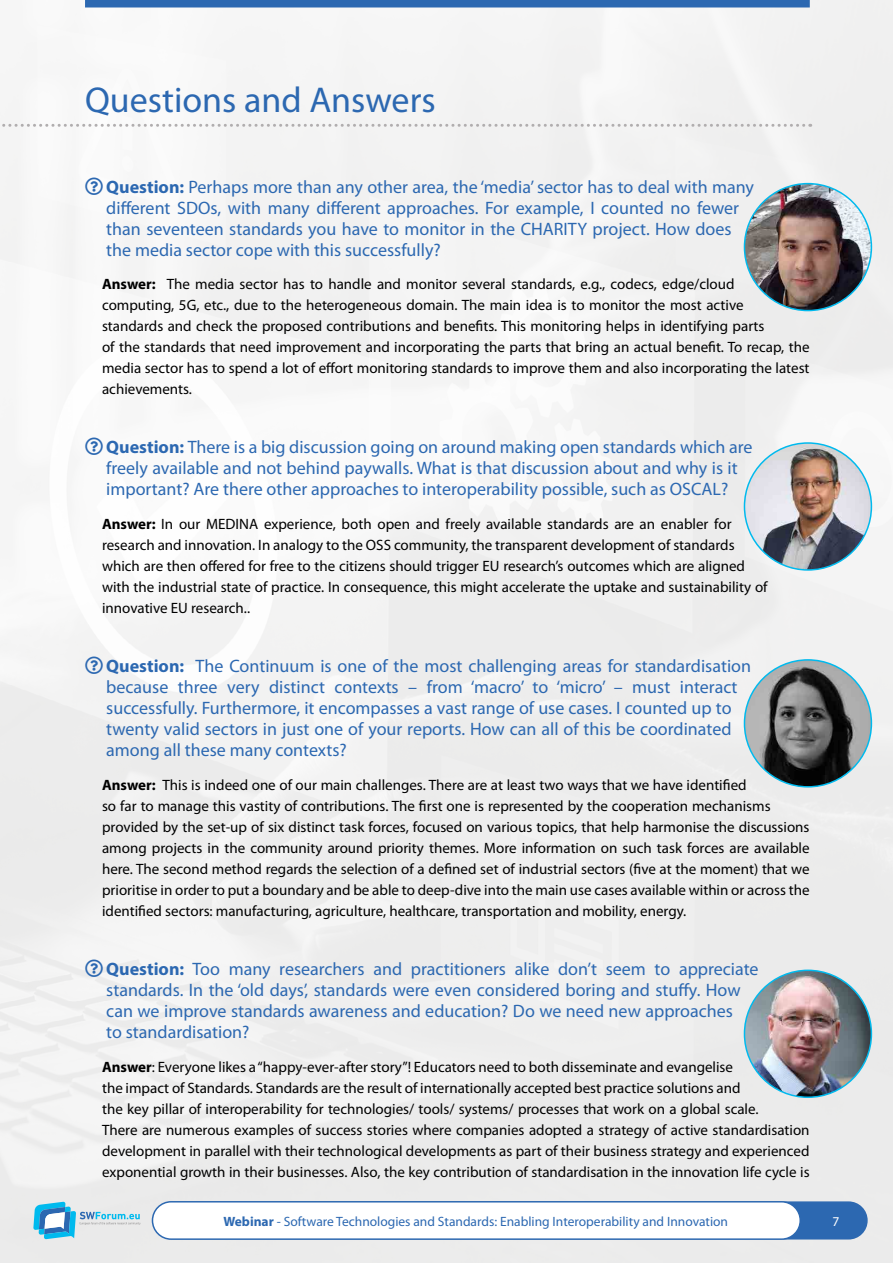
<style>
.page{position:relative;width:893px;height:1263px;background:#fff}
.page>*{position:absolute;margin:0;border:0;box-sizing:border-box;transform-origin:0 0}
.t1{font:36px "Myriad Pro";color:#2c68b1}
.t2{font:18px/21px "Myriad Pro";color:#2c68b1}
.t3{font:15px/21px "Myriad Pro";color:#000}
.t4{font:13.5px "Myriad Pro";color:#2c68b1}
.t5{font:13.5px "Myriad Pro";color:#fff}
.s1{font-weight:700}
</style>
<div class="page">
<img style="left:0;top:0;width:893px;height:1263px">
<div style="left:85px;top:0;width:725px;height:8px;background:#2c68b1"></div>
<div style="left:768px;top:1202px;width:99px;height:37px;background:#2c68b1;border-radius:18px"></div>
<div style="left:767px;top:1201px;width:101px;height:38px;border:2px solid #2c68b1;border-radius:18px"></div>
<svg style="left:33px;top:1201px;width:107px;height:38px;background:#abd3e4"></svg>
<div style="left:152px;top:1202px;width:648px;height:37px;background:#fff;border-radius:19px"></div>
<div style="left:152px;top:1201px;width:649px;height:39px;border:2px solid #2c68b1;border-radius:19px"></div>
<svg style="left:0;top:124px;width:804px;height:3px"></svg>
<img style="left:744px;top:184px;width:127px;height:127px;border-radius:63px">
<img style="left:744px;top:443px;width:127px;height:127px;border-radius:63px">
<img style="left:744px;top:660px;width:127px;height:127px;border-radius:63px">
<img style="left:744px;top:970px;width:127px;height:127px;border-radius:63px">
<svg style="left:85px;top:177px;width:18px;height:18px"></svg>
<svg style="left:85px;top:438px;width:18px;height:17px"></svg>
<svg style="left:85px;top:657px;width:18px;height:17px"></svg>
<svg style="left:85px;top:959px;width:18px;height:18px"></svg>
<h1 class="t1" style="left:85px;top:78px;width:352px">Questions and Answers</h1>
<p class="t2" style="left:106px;top:176px;width:649px"><span class="s1">Question:</span> Perhaps more than any other area, the ‘media’ sector has to deal with many different SDOs, with many different approaches. For example, I counted no fewer than seventeen standards you have to monitor in the CHARITY project. How does the media sector cope with this successfully?</p>
<p class="t3" style="left:102px;top:274px;width:709px"><span class="s1">Answer:</span> The media sector has to handle and monitor several standards, e.g., codecs, edge/cloud computing, 5G, etc., due to the heterogeneous domain. The main idea is to monitor the most active<br>standards and check the proposed contributions and benefits. This monitoring helps in identifying parts<br>of the standards that need improvement and incorporating the parts that bring an actual benefit. To recap, the media sector has to spend a lot of effort monitoring standards to improve them and also incorporating the latest achievements.</p>
<p class="t2" style="left:106px;top:437px;width:648px"><span class="s1">Question:</span> There is a big discussion going on around making open standards which are freely available and not behind paywalls. What is that discussion about and why is it important? Are there other approaches to interoperability possible, such as OSCAL?</p>
<p class="t3" style="left:102px;top:513px;width:667px"><span class="s1">Answer:</span> In our MEDINA experience, both open and freely available standards are an enabler for research and innovation. In analogy to the OSS community, the transparent development of standards which are then offered for free to the citizens should trigger EU research’s outcomes which are aligned with the industrial state of practice. In consequence, this might accelerate the uptake and sustainability of innovative EU research..</p>
<p class="t2" style="left:106px;top:655px;width:646px"><span class="s1">Question:</span> The Continuum is one of the most challenging areas for standardisation because three very distinct contexts – from ‘macro’ to ‘micro’ – must interact successfully. Furthermore, it encompasses a vast range of use cases. I counted up to twenty valid sectors in just one of your reports. How can all of this be coordinated among all these many contexts?</p>
<p class="t3" style="left:102px;top:774px;width:709px"><span class="s1">Answer:</span> This is indeed one of our main challenges. There are at least two ways that we have identified<br>so far to manage this vastity of contributions. The first one is represented by the cooperation mechanisms provided by the set-up of six distinct task forces, focused on various topics, that help harmonise the discussions among projects in the community around priority themes. More information on such task forces are available here. The second method regards the selection of a defined set of industrial sectors (five at the moment) that we prioritise in order to put a boundary and be able to deep-dive into the main use cases available within or across the identified sectors: manufacturing, agriculture, healthcare, transportation and mobility, energy.</p>
<p class="t2" style="left:106px;top:958px;width:654px"><span class="s1">Question:</span> Too many researchers and practitioners alike don’t seem to appreciate standards. In the ‘old days’, standards were even considered boring and stuffy. How can we improve standards awareness and education? Do we need new approaches<br>to standardisation?</p>
<p class="t3" style="left:102px;top:1056px;width:709px"><span class="s1">Answer</span>: Everyone likes a “happy-ever-after story”! Educators need to both disseminate and evangelise<br>the impact of Standards. Standards are the result of internationally accepted best practice solutions and<br>the key pillar of interoperability for technologies/ tools/ systems/ processes that work on a global scale.<br>There are numerous examples of success stories where companies adopted a strategy of active standardisation development in parallel with their technological developments as part of their business strategy and experienced exponential growth in their businesses. Also, the key contribution of standardisation in the innovation life cycle is</p>
<p class="t4" style="left:223px;top:1213px;width:506px"><span class="s1">Webinar</span> - Software Technologies and Standards: Enabling Interoperability and Innovation</p>
<p class="t5" style="left:832px;top:1213px;width:8px">7</p>
</div>
